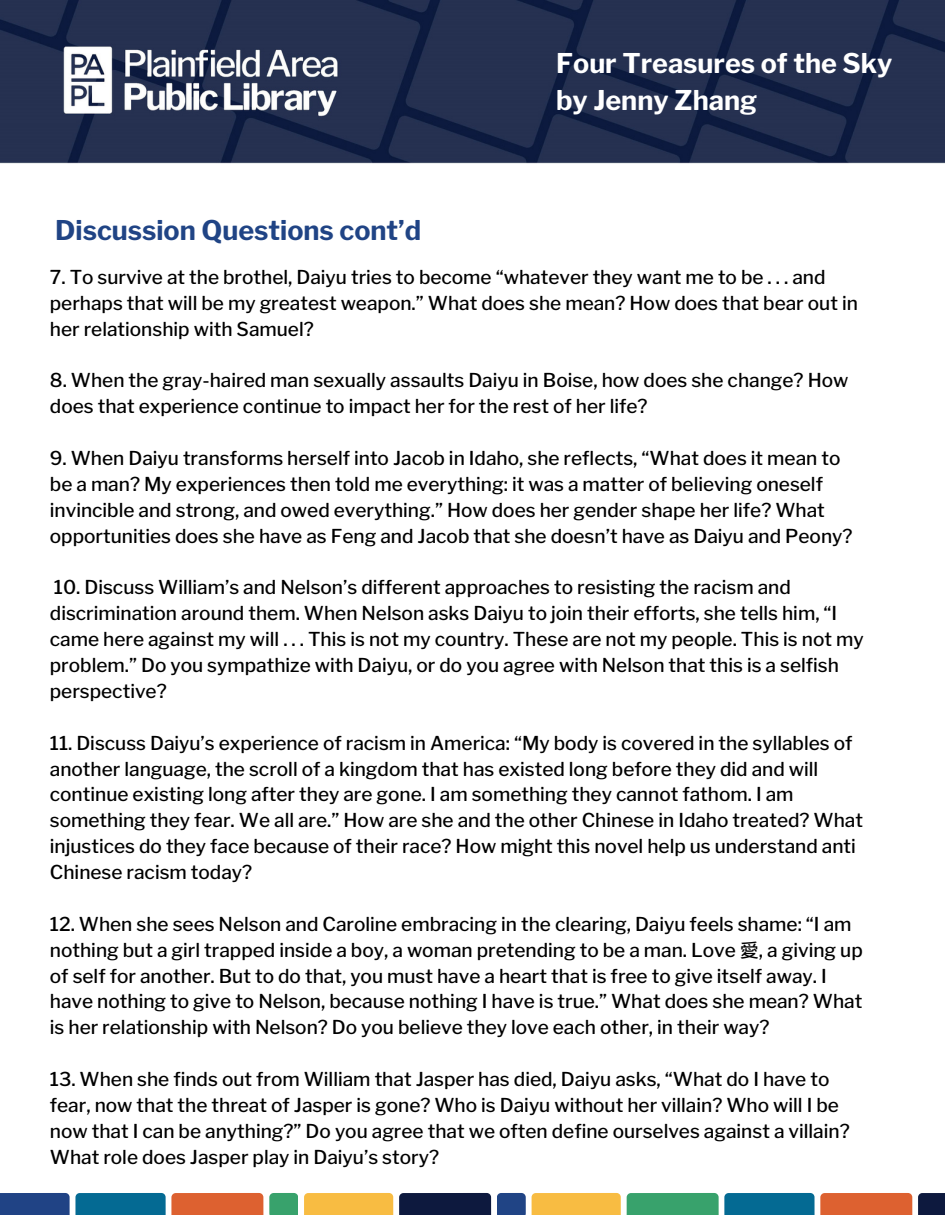
<style>
.page{position:relative;width:945px;height:1215px;background:#fff}
.page>*{position:absolute;margin:0;border:0;box-sizing:border-box;transform-origin:0 0}
.t1{font:700 27px "Libre Franklin";color:#fff}
.t2{font:700 27px "Libre Franklin";color:#204485}
.t3{font:500 19.05px/25.8px "Libre Franklin";color:#000}
.s1{font-family:"Wen Quan Yi Micro Hei";font-weight:400}
</style>
<div class="page">
<img style="left:0;top:0;width:945px;height:163px">
<svg style="left:0;top:1193px;width:263px;height:22px;background:#626372"></svg>
<svg style="left:269px;top:1193px;width:29px;height:22px"></svg>
<div style="left:304px;top:1193px;width:89px;height:22px;background:#f8bc42"></div>
<div style="left:399px;top:1193px;width:92px;height:22px;background:#0d193e"></div>
<svg style="left:497px;top:1193px;width:29px;height:22px"></svg>
<div style="left:532px;top:1193px;width:89px;height:22px;background:#f8bc42"></div>
<svg style="left:627px;top:1193px;width:285px;height:22px;background:#657f6b"></svg>
<div style="left:918px;top:1193px;width:27px;height:22px;background:#0d193e"></div>
<p class="t1" style="left:556px;top:47px;width:338px">Four Treasures of the Sky</p>
<p class="t1" style="left:556px;top:84px;width:203px">by Jenny Zhang</p>
<p class="t2" style="left:55px;top:214px;width:367px">Discussion Questions cont’d</p>
<p class="t3" style="left:50px;top:264px;width:810px">7. To survive at the brothel, Daiyu tries to become “whatever they want me to be . . . and perhaps that will be my greatest weapon.” What does she mean? How does that bear out in her relationship with Samuel?</p>
<p class="t3" style="left:50px;top:368px;width:800px">8. When the gray-haired man sexually assaults Daiyu in Boise, how does she change? How does that experience continue to impact her for the rest of her life?</p>
<p class="t3" style="left:50px;top:445px;width:804px">9. When Daiyu transforms herself into Jacob in Idaho, she reflects, “What does it mean to be a man? My experiences then told me everything: it was a matter of believing oneself invincible and strong, and owed everything.” How does her gender shape her life? What opportunities does she have as Feng and Jacob that she doesn’t have as Daiyu and Peony?</p>
<p class="t3" style="left:50px;top:575px;width:815px">10. Discuss William’s and Nelson’s different approaches to resisting the racism and discrimination around them. When Nelson asks Daiyu to join their efforts, she tells him, “I came here against my will . . . This is not my country. These are not my people. This is not my problem.” Do you sympathize with Daiyu, or do you agree with Nelson that this is a selfish perspective?</p>
<p class="t3" style="left:50px;top:730px;width:815px">11. Discuss Daiyu’s experience of racism in America: “My body is covered in the syllables of another language, the scroll of a kingdom that has existed long before they did and will continue existing long after they are gone. I am something they cannot fathom. I am something they fear. We all are.” How are she and the other Chinese in Idaho treated? What injustices do they face because of their race? How might this novel help us understand anti Chinese racism today?</p>
<p class="t3" style="left:50px;top:911px;width:814px">12. When she sees Nelson and Caroline embracing in the clearing, Daiyu feels shame: “I am nothing but a girl trapped inside a boy, a woman pretending to be a man. Love <span class="s1">愛</span>, a giving up of self for another. But to do that, you must have a heart that is free to give itself away. I have nothing to give to Nelson, because nothing I have is true.” What does she mean? What is her relationship with Nelson? Do you believe they love each other, in their way?</p>
<p class="t3" style="left:50px;top:1066px;width:801px">13. When she finds out from William that Jasper has died, Daiyu asks, “What do I have to fear, now that the threat of Jasper is gone? Who is Daiyu without her villain? Who will I be now that I can be anything?” Do you agree that we often define ourselves against a villain?<br>What role does Jasper play in Daiyu’s story?</p>
</div>
